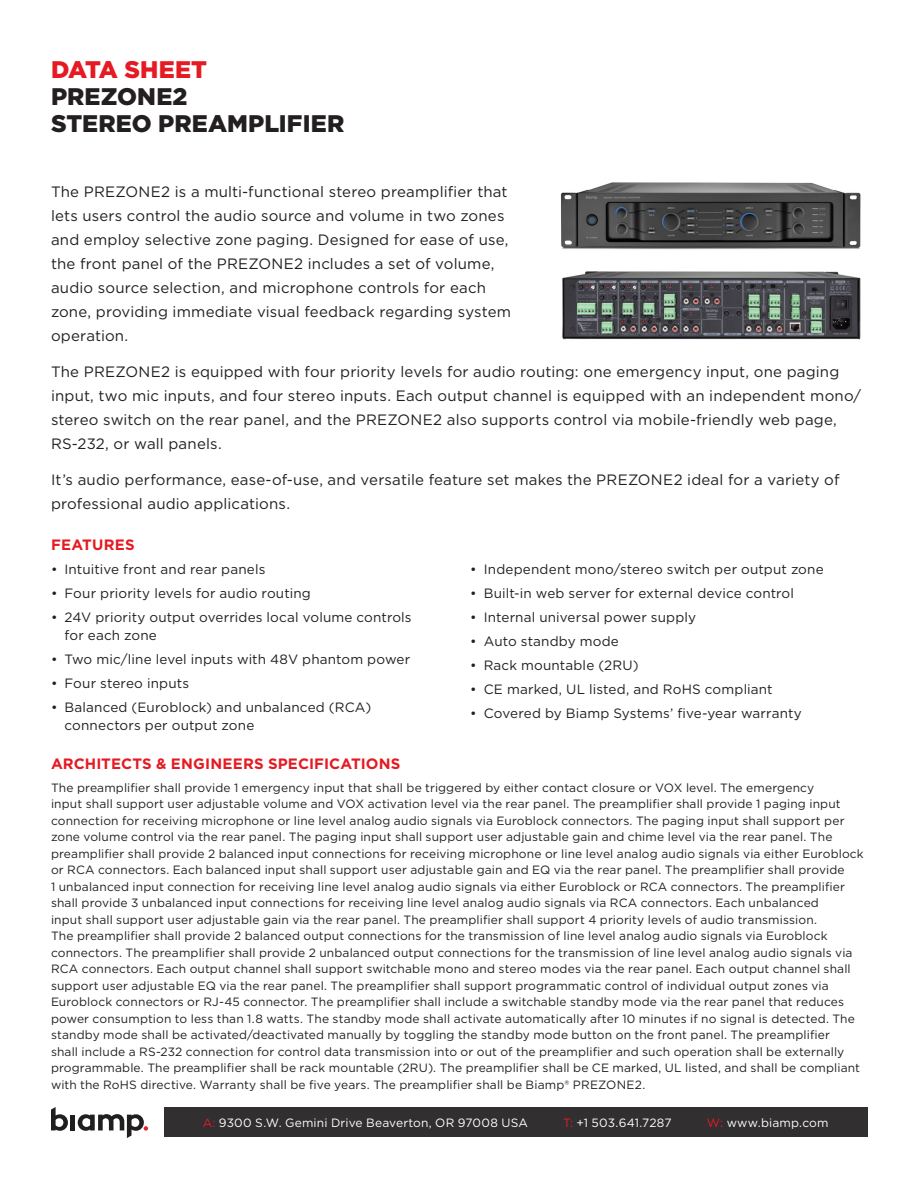
<style>
.page{position:relative;width:918px;height:1188px;background:#fff}
.page>*{position:absolute;margin:0;border:0;box-sizing:border-box;transform-origin:0 0}
.Head{font:900 24px "Gotham";letter-spacing:.01em;color:#231f20}
.Head-2{font:900 24px "Gotham";color:#e51a23}
.Intro_Body{font:15px/24px "Gotham";letter-spacing:.01em;color:#231f20}
.subhead{font:700 15px "Gotham";letter-spacing:.01em;color:#e51a23}
.t1{font:13.5px/18px "Gotham";letter-spacing:.01em;color:#231f20}
.BODY_COPY_BLK{font:12px/16.5px "Gotham";letter-spacing:.01em;color:#231f20}
.t2{font:12px "Gotham";letter-spacing:.015em;color:#fff}
.s1{color:#e51a23}
</style>
<div class="page">
<svg style="left:51px;top:1107px;width:17px;height:24px"></svg>
<hr style="left:71px;top:1115px;width:4px;height:15px;background:#211e1e">
<svg style="left:78px;top:1114px;width:70px;height:24px"></svg>
<div style="left:164px;top:1107px;width:704px;height:30px;background:#312f30"></div>
<img style="left:561px;top:182px;width:300px;height:68px">
<img style="left:562px;top:271px;width:299px;height:69px">
<p class="Head-2" style="left:51px;top:53px;width:158px">DATA SHEET</p>
<p class="Head" style="left:51px;top:80px;width:138px">PREZONE2</p>
<p class="Head" style="left:51px;top:107px;width:295px">STEREO PREAMPLIFIER</p>
<p class="Intro_Body" style="left:51px;top:179px;width:462px">The PREZONE2 is a multi-functional stereo preamplifier that lets users control the audio source and volume in two zones and employ selective zone paging. Designed for ease of use, the front panel of the PREZONE2 includes a set of volume, audio source selection, and microphone controls for each zone, providing immediate visual feedback regarding system operation.</p>
<p class="Intro_Body" style="left:51px;top:359px;width:812px">The PREZONE2 is equipped with four priority levels for audio routing: one emergency input, one paging input, two mic inputs, and four stereo inputs. Each output channel is equipped with an independent mono/ stereo switch on the rear panel, and the PREZONE2 also supports control via mobile-friendly web page, RS-232, or wall panels.</p>
<p class="Intro_Body" style="left:51px;top:467px;width:790px">It’s audio performance, ease-of-use, and versatile feature set makes the PREZONE2 ideal for a variety of professional audio applications.</p>
<p class="subhead" style="left:51px;top:534px;width:85px">FEATURES</p>
<p class="t1" style="left:51px;top:560px;width:216px">• Intuitive front and rear panels</p>
<p class="t1" style="left:51px;top:584px;width:261px">• Four priority levels for audio routing</p>
<p class="t1" style="left:64px;top:608px;width:349px;text-indent:-14px">• 24V priority output overrides local volume controls for each zone</p>
<p class="t1" style="left:51px;top:650px;width:361px">• Two mic/line level inputs with 48V phantom power</p>
<p class="t1" style="left:51px;top:674px;width:140px">• Four stereo inputs</p>
<p class="t1" style="left:64px;top:698px;width:308px;text-indent:-14px">• Balanced (Euroblock) and unbalanced (RCA) connectors per output zone</p>
<p class="t1" style="left:470px;top:560px;width:355px">• Independent mono/stereo switch per output zone</p>
<p class="t1" style="left:470px;top:584px;width:325px">• Built-in web server for external device control</p>
<p class="t1" style="left:470px;top:608px;width:227px">• Internal universal power supply</p>
<p class="t1" style="left:470px;top:632px;width:150px">• Auto standby mode</p>
<p class="t1" style="left:470px;top:656px;width:170px">• Rack mountable (2RU)</p>
<p class="t1" style="left:470px;top:680px;width:304px">• CE marked, UL listed, and RoHS compliant</p>
<p class="t1" style="left:470px;top:704px;width:333px">• Covered by Biamp Systems’ five-year warranty</p>
<p class="subhead" style="left:51px;top:754px;width:351px">ARCHITECTS &amp; ENGINEERS SPECIFICATIONS</p>
<p class="BODY_COPY_BLK" style="left:51px;top:779px;width:814px">The preamplifier shall provide 1 emergency input that shall be triggered by either contact closure or VOX level. The emergency<br>input shall support user adjustable volume and VOX activation level via the rear panel. The preamplifier shall provide 1 paging input connection for receiving microphone or line level analog audio signals via Euroblock connectors. The paging input shall support per zone volume control via the rear panel. The paging input shall support user adjustable gain and chime level via the rear panel. The preamplifier shall provide 2 balanced input connections for receiving microphone or line level analog audio signals via either Euroblock or RCA connectors. Each balanced input shall support user adjustable gain and EQ via the rear panel. The preamplifier shall provide<br>1 unbalanced input connection for receiving line level analog audio signals via either Euroblock or RCA connectors. The preamplifier shall provide 3 unbalanced input connections for receiving line level analog audio signals via RCA connectors. Each unbalanced<br>input shall support user adjustable gain via the rear panel. The preamplifier shall support 4 priority levels of audio transmission.<br>The preamplifier shall provide 2 balanced output connections for the transmission of line level analog audio signals via Euroblock connectors. The preamplifier shall provide 2 unbalanced output connections for the transmission of line level analog audio signals via RCA connectors. Each output channel shall support switchable mono and stereo modes via the rear panel. Each output channel shall support user adjustable EQ via the rear panel. The preamplifier shall support programmatic control of individual output zones via Euroblock connectors or RJ-45 connector. The preamplifier shall include a switchable standby mode via the rear panel that reduces power consumption to less than 1.8 watts. The standby mode shall activate automatically after 10 minutes if no signal is detected. The standby mode shall be activated/deactivated manually by toggling the standby mode button on the front panel. The preamplifier<br>shall include a RS-232 connection for control data transmission into or out of the preamplifier and such operation shall be externally programmable. The preamplifier shall be rack mountable (2RU). The preamplifier shall be CE marked, UL listed, and shall be compliant with the RoHS directive. Warranty shall be five years. The preamplifier shall be Biamp® PREZONE2.</p>
<p class="t2" style="left:203px;top:1115px;width:327px"><span class="s1">A:</span> 9300 S.W. Gemini Drive Beaverton, OR 97008 USA</p>
<p class="t2" style="left:563px;top:1115px;width:110px"><span class="s1">T:</span> +1 503.641.7287</p>
<p class="t2" style="left:707px;top:1115px;width:123px"><span class="s1">W:</span> www.biamp.com</p>
</div>
